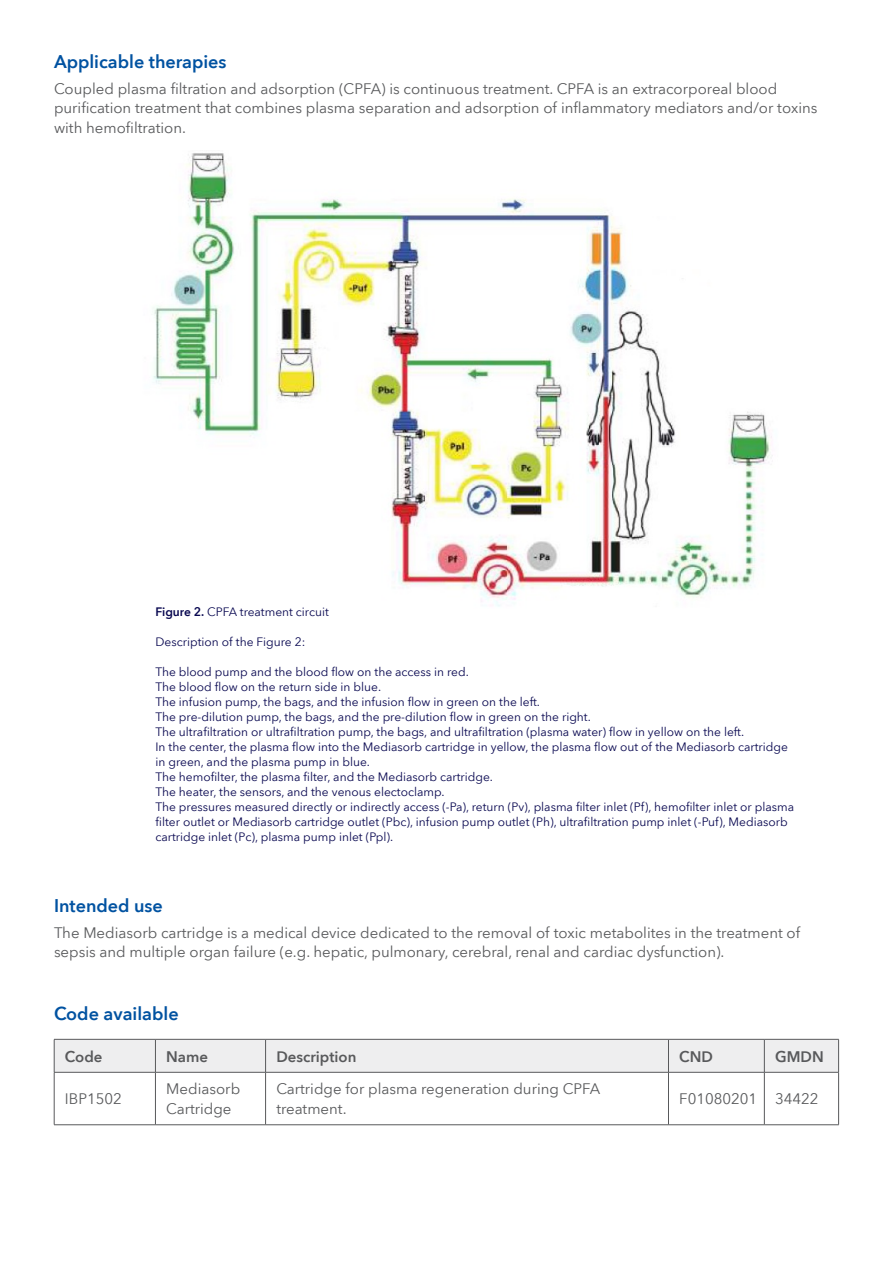
<style>
.page{position:relative;width:893px;height:1263px;background:#fff}
.page>*{position:absolute;margin:0;border:0;box-sizing:border-box;transform-origin:0 0}
.t1{font:600 18px "Avenir Next World";color:#0052a1}
.t2{font:15px/19.5px "Avenir Next World";color:#58595b}
.t3{font:600 15px "Avenir Next World";color:#58595b}
.t4{font:12px/15px "Avenir Next World";color:#080750}
.s1{font-weight:600}
</style>
<div class="page">
<div style="left:55px;top:1040px;width:783px;height:32px;background:#eeeeef"></div>
<hr style="left:54px;top:1039px;width:101px;height:1px;background:#58595b">
<hr style="left:54px;top:1039px;width:1px;height:33px;background:#58595b">
<hr style="left:155px;top:1039px;width:111px;height:1px;background:#58595b">
<hr style="left:155px;top:1039px;width:1px;height:33px;background:#58595b">
<hr style="left:266px;top:1039px;width:402px;height:1px;background:#58595b">
<hr style="left:265px;top:1039px;width:1px;height:33px;background:#58595b">
<hr style="left:668px;top:1039px;width:96px;height:1px;background:#58595b">
<hr style="left:668px;top:1039px;width:1px;height:33px;background:#58595b">
<hr style="left:764px;top:1039px;width:75px;height:1px;background:#58595b">
<hr style="left:764px;top:1039px;width:1px;height:33px;background:#58595b">
<hr style="left:838px;top:1039px;width:1px;height:33px;background:#58595b">
<hr style="left:54px;top:1072px;width:101px;height:1px;background:#58595b">
<hr style="left:54px;top:1072px;width:1px;height:52px;background:#58595b">
<hr style="left:155px;top:1072px;width:111px;height:1px;background:#58595b">
<hr style="left:155px;top:1072px;width:1px;height:52px;background:#58595b">
<hr style="left:266px;top:1072px;width:402px;height:1px;background:#58595b">
<hr style="left:265px;top:1072px;width:1px;height:52px;background:#58595b">
<hr style="left:668px;top:1072px;width:96px;height:1px;background:#58595b">
<hr style="left:668px;top:1072px;width:1px;height:52px;background:#58595b">
<hr style="left:764px;top:1072px;width:75px;height:1px;background:#58595b">
<hr style="left:764px;top:1072px;width:1px;height:52px;background:#58595b">
<hr style="left:838px;top:1072px;width:1px;height:52px;background:#58595b">
<hr style="left:54px;top:1124px;width:101px;height:1px;background:#58595b">
<hr style="left:155px;top:1124px;width:111px;height:1px;background:#58595b">
<hr style="left:266px;top:1124px;width:402px;height:1px;background:#58595b">
<hr style="left:668px;top:1124px;width:96px;height:1px;background:#58595b">
<hr style="left:764px;top:1124px;width:75px;height:1px;background:#58595b">
<img style="left:153px;top:153px;width:620px;height:454px">
<h1 class="t1" style="left:54px;top:51px;width:174px">Applicable therapies</h1>
<p class="t2" style="left:54px;top:79px;width:765px">Coupled plasma filtration and adsorption (CPFA) is continuous treatment. CPFA is an extracorporeal blood purification treatment that combines plasma separation and adsorption of inflammatory mediators and/or toxins with hemofiltration.</p>
<p class="t4" style="left:155px;top:605px;width:175px"><span class="s1">Figure 2.</span> CPFA treatment circuit</p>
<p class="t4" style="left:155px;top:635px;width:151px">Description of the Figure 2:</p>
<p class="t4" style="left:155px;top:665px;width:640px">The blood pump and the blood flow on the access in red.<br>The blood flow on the return side in blue.<br>The infusion pump, the bags, and the infusion flow in green on the left.<br>The pre-dilution pump, the bags, and the pre-dilution flow in green on the right.<br>The ultrafiltration or ultrafiltration pump, the bags, and ultrafiltration (plasma water) flow in yellow on the left.<br>In the center, the plasma flow into the Mediasorb cartridge in yellow, the plasma flow out of the Mediasorb cartridge in green, and the plasma pump in blue.<br>The hemofilter, the plasma filter, and the Mediasorb cartridge.<br>The heater, the sensors, and the venous electoclamp.<br>The pressures measured directly or indirectly access (-Pa), return (Pv), plasma filter inlet (Pf), hemofilter inlet or plasma filter outlet or Mediasorb cartridge outlet (Pbc), infusion pump outlet (Ph), ultrafiltration pump inlet (-Puf), Mediasorb cartridge inlet (Pc), plasma pump inlet (Ppl).</p>
<h1 class="t1" style="left:54px;top:895px;width:110px">Intended use</h1>
<p class="t2" style="left:54px;top:923px;width:748px">The Mediasorb cartridge is a medical device dedicated to the removal of toxic metabolites in the treatment of sepsis and multiple organ failure (e.g. hepatic, pulmonary, cerebral, renal and cardiac dysfunction).</p>
<h1 class="t1" style="left:54px;top:1003px;width:126px">Code available</h1>
<p class="t3" style="left:65px;top:1047px;width:39px">Code</p>
<p class="t3" style="left:166px;top:1047px;width:43px">Name</p>
<p class="t3" style="left:276px;top:1047px;width:82px">Description</p>
<p class="t3" style="left:679px;top:1047px;width:35px">CND</p>
<p class="t3" style="left:775px;top:1047px;width:50px">GMDN</p>
<p class="t2" style="left:65px;top:1089px;width:58px">IBP1502</p>
<p class="t2" style="left:166px;top:1080px;width:75px">Mediasorb<br>Cartridge</p>
<p class="t2" style="left:276px;top:1080px;width:325px">Cartridge for plasma regeneration during CPFA treatment.</p>
<p class="t2" style="left:679px;top:1089px;width:141px">F01080201 34422</p>
</div>
